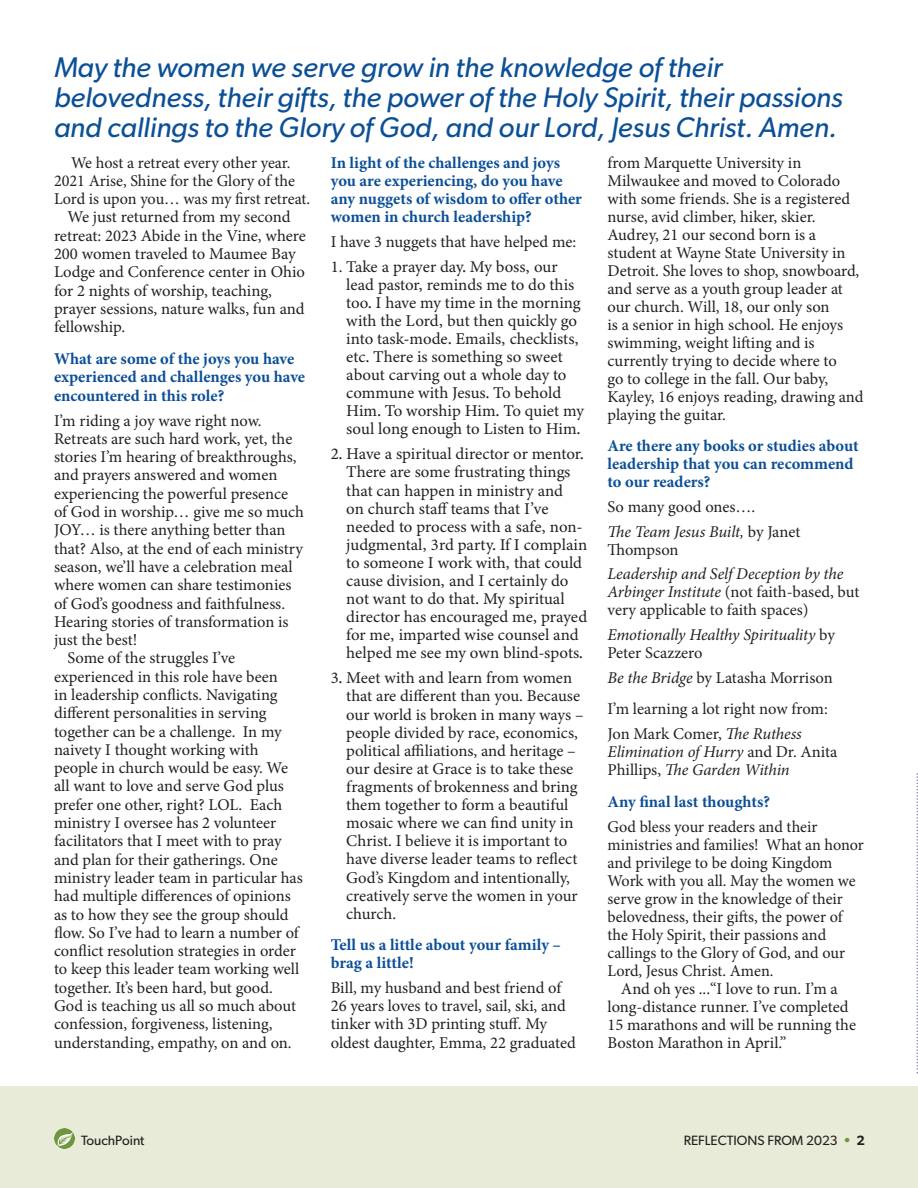
<style>
.page{position:relative;width:918px;height:1188px;background:#fff}
.page>*{position:absolute;margin:0;border:0;box-sizing:border-box;transform-origin:0 0}
.t1{font:italic 28.5px/30px "Gibson";color:#0b4f97}
.t2{font:16.5px/18.3px "Minion Pro";color:#231f20}
.t3{font:16.5px/18.1px "Minion Variable Concept";color:#231f20}
.t4{font:700 16.5px/18.1px "Minion Pro";color:#0b4f97}
.t5{font:italic 16.5px/18px "Minion Pro";letter-spacing:-.01em;color:#231f20}
.t6{font:13.5px "Gibson";color:#231f20}
.s1{font-family:"Minion Pro"}
.s2{font-family:"Minion Variable Concept"}
.s3{font-style:normal}
.s4{font-style:italic}
.s5{font-weight:600;color:#6e973d}
.s6{font-weight:600}
</style>
<div class="page">
<svg style="left:916px;top:773px;width:2px;height:301px"></svg>
<div style="left:0;top:1086px;width:918px;height:102px;background:#e7ebd8"></div>
<svg style="left:54px;top:1128px;width:21px;height:21px"></svg>
<p class="t1" style="left:54px;top:52px;width:790px">May the women we serve grow in the knowledge of their belovedness, their gifts, the power of the Holy Spirit, their passions and callings to the Glory of God, and our Lord, Jesus Christ. Amen.</p>
<p class="t2" style="left:54px;top:153px;width:258px;text-indent:17px">We host a retreat every other year.<br>2021 Arise, Shine for the Glory of the<br>Lord is upon you… was my first retreat.</p>
<p class="t2" style="left:54px;top:208px;width:253px;text-indent:14px">We just returned from my second retreat: 2023 Abide in the Vine, where<br>200 women traveled to Maumee Bay<br>Lodge and Conference center in Ohio for 2 nights of worship, teaching, prayer sessions, nature walks, fun and fellowship.</p>
<p class="t4" style="left:54px;top:349px;width:253px">What are some of the joys you have experienced and challenges you have encountered in this role?</p>
<p class="t2" style="left:54px;top:411px;width:251px">I’m riding a joy wave right now.<br>Retreats are such hard work, yet, the stories I’m hearing of breakthroughs, and prayers answered and women experiencing the powerful presence of God in worship… give me so much JOY… is there anything better than that? Also, at the end of each ministry season, we’ll have a celebration meal where women can share testimonies of God’s goodness and faithfulness.<br>Hearing stories of transformation is just the best!</p>
<p class="t2" style="left:54px;top:649px;width:250px;text-indent:14px">Some of the struggles I’ve experienced in this role have been<br>in leadership conflicts. Navigating different personalities in serving together can be a challenge. In my naivety I thought working with people in church would be easy. We all want to love and serve God plus prefer one other, right? LOL. Each ministry I oversee has 2 volunteer facilitators that I meet with to pray and plan for their gatherings. One ministry leader team in particular has had multiple differences of opinions as to how they see the group should flow. So I’ve had to learn a number of conflict resolution strategies in order to keep this leader team working well together. It’s been hard, but good.<br>God is teaching us all so much about confession, forgiveness, listening, understanding, empathy, on and on.</p>
<p class="t4" style="left:331px;top:153px;width:253px">In light of the challenges and joys you are experiencing, do you have any nuggets of wisdom to offer other women in church leadership?</p>
<p class="t2" style="left:331px;top:232px;width:247px">I have 3 nuggets that have helped me:</p>
<p class="t3" style="left:346px;top:257px;width:239px;text-indent:-16px"><span class="s1">1. Ta</span>ke a prayer day. My boss, our lead pastor, reminds me to do this too. I have my time in the morning with the Lord, but then quickly go into task-mode. Emails, checklists, etc. There is something so sweet about carving out a whole day to commune with Jesus. To behold<br>Him. To worship Him. To quiet my soul long enough to Listen to Him.</p>
<p class="t3" style="left:346px;top:445px;width:242px;text-indent:-16px">2. Have a spiritual director or mentor.<br>There are some frustrating things that can happen in ministry and<br>on church staff teams that I’ve needed to process with a safe, non&shy;judgmental, 3rd party. If I complain to someone I work with, that could cause division, and I certainly do not want to do that. My spiritual director has encouraged me, prayed for me, imparted wise counsel and helped me see my own blind-spots.</p>
<p class="t2" style="left:346px;top:669px;width:239px;text-indent:-16px"><span class="s2">3. Meet with and learn f</span>rom women that are different than you. Because our world is broken in many ways – people divided by race, economics, political affiliations, and heritage – our desire at Grace is to take these fragments of brokenness and bring them together to form a beautiful mosaic where we can find unity in<br>Christ. I believe it is important to have diverse leader teams to reflect<br>God’s Kingdom and intentionally, creatively serve the women in your church.</p>
<p class="t4" style="left:331px;top:936px;width:232px">Tell us a little about your family – brag a little!</p>
<p class="t2" style="left:331px;top:979px;width:247px">Bill, my husband and best friend of 26 years loves to travel, sail, ski, and tinker with 3D printing stuff. My oldest daughter, Emma, 22 graduated</p>
<p class="t2" style="left:608px;top:153px;width:258px">from Marquette University in Milwaukee and moved to Colorado with some friends. She is a registered nurse, avid climber, hiker, skier.<br>Audrey, 21 our second born is a student at Wayne State University in Detroit. She loves to shop, snowboard, and serve as a youth group leader at our church. Will, 18, our only son<br>is a senior in high school. He enjoys swimming, weight lifting and is currently trying to decide where to<br>go to college in the fall. Our baby, Kayley, 16 enjoys reading, drawing and playing the guitar.</p>
<p class="t4" style="left:608px;top:437px;width:253px">Are there any books or studies about leadership that you can recommend to our readers?</p>
<p class="t2" style="left:608px;top:498px;width:149px">So many good ones….</p>
<p class="t5" style="left:608px;top:522px;width:194px">The Team Jesus Built, <span class="s3">by Janet<br>Thompson</span></p>
<p class="t5" style="left:608px;top:565px;width:253px">Leadership and Self Deception by the<br>Arbinger Institute <span class="s3">(not faith-based, but very applicable to faith spaces)</span></p>
<p class="t5" style="left:608px;top:626px;width:229px">Emotionally Healthy Spirituality <span class="s3">by<br>Peter Scazzero</span></p>
<p class="t2" style="left:608px;top:669px;width:227px"><span class="s4">Be the Bridge</span> by Latasha Morrison</p>
<p class="t2" style="left:608px;top:700px;width:222px">I’m learning a lot right now from:</p>
<p class="t5" style="left:608px;top:725px;width:232px"><span class="s3">Jon Mark Comer,</span> The Ruthess<br>Elimination of Hurry <span class="s3">and Dr. Anita<br>Phillips,</span> The Garden Within</p>
<p class="t4" style="left:608px;top:792px;width:164px">Any final last thoughts?</p>
<p class="t2" style="left:608px;top:817px;width:258px">God bless your readers and their ministries and families! What an honor and privilege to be doing Kingdom Work with you all. May the women we serve grow in the knowledge of their belovedness, their gifts, the power of the Holy Spirit, their passions and callings to the Glory of God, and our Lord, Jesus Christ. Amen.</p>
<p class="t2" style="left:607px;top:979px;width:250px;text-indent:14px">And oh yes ...“I love to run. I’m a long-distance runner. I’ve completed 15 marathons and will be running the Boston Marathon in April.”</p>
<p class="t6" style="left:81px;top:1132px;width:65px">TouchPoint</p>
<p class="t6" style="left:684px;top:1132px;width:183px">REFLECTIONS FROM 2023 <span class="s5">•</span> <span class="s6">2</span></p>
</div>
